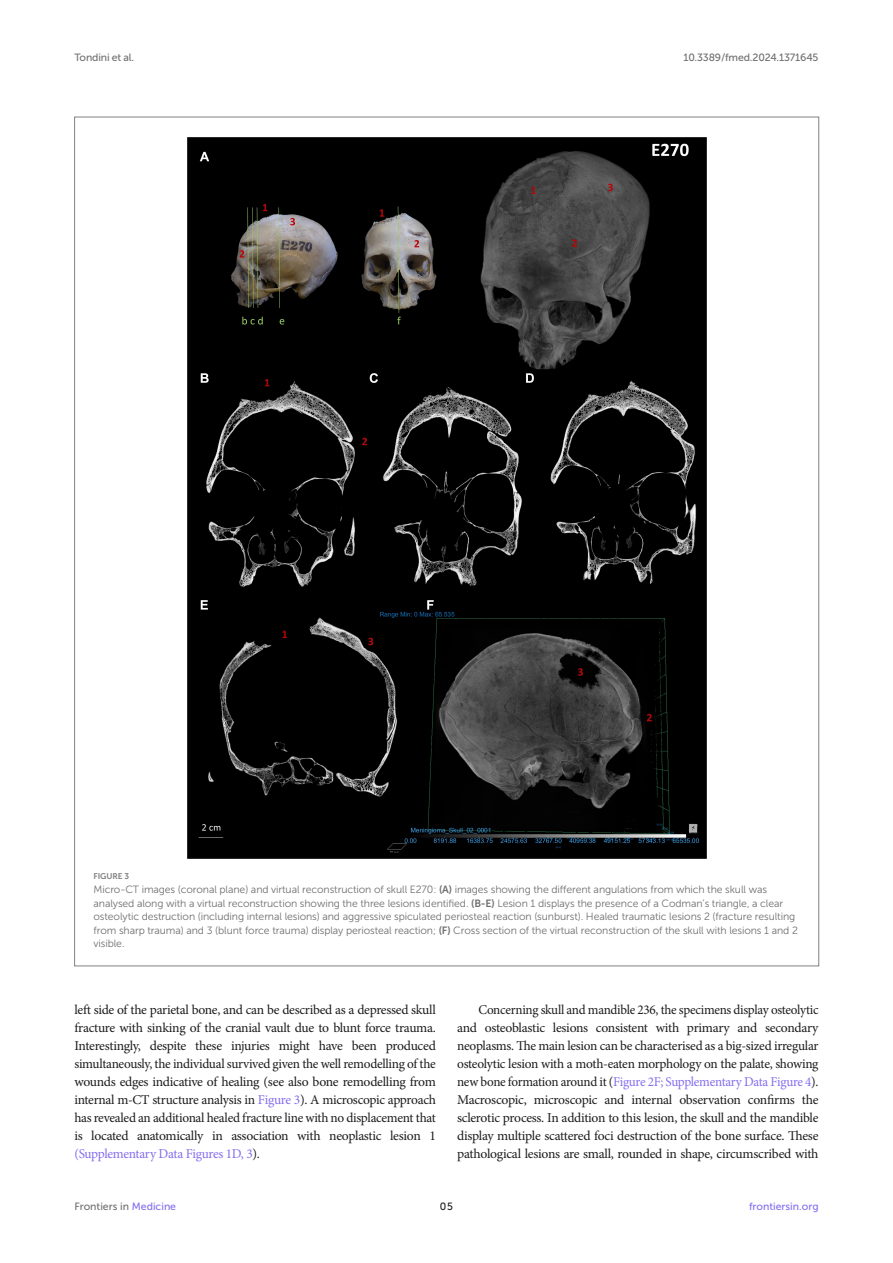
<style>
.page{position:relative;width:893px;height:1263px;background:#fff}
.page>*{position:absolute;margin:0;border:0;box-sizing:border-box;transform-origin:0 0}
.TEXT{font:13.5px/18px "Minion Pro";letter-spacing:-.02em;color:#1b1c1b;text-align:justify}
.FIG_LEG{font:10.5px/13.5px "Museo Sans 300";letter-spacing:-.01em;color:#706f70}
.t1{font:10.5px "Museo Sans 500";letter-spacing:-.015em;color:#706f70}
.t2{font:10.5px "Museo Sans 500";color:#856df0}
.t3{font:10.5px "Museo Sans 500";color:#1b1c1b}
.FIG_HD{font:8.25px "Museo Sans 700";letter-spacing:-.01em;color:#7e7f7f}
.s1{font-family:"Museo Sans 700"}
.s2{color:#856df0}
</style>
<div class="page">
<img style="left:187px;top:137px;width:520px;height:722px">
<p class="t1" style="left:74px;top:51px;width:61px">Tondini et al.</p>
<p class="t1" style="left:683px;top:51px;width:137px">10.3389/fmed.2024.1371645</p>
<p class="FIG_HD" style="left:94px;top:872px;width:37px">FIGURE 3</p>
<p class="FIG_LEG" style="left:94px;top:883px;width:706px">Micro-CT images (coronal plane) and virtual reconstruction of skull E270: <span class="s1">(A)</span> images showing the different angulations from which the skull was analysed along with a virtual reconstruction showing the three lesions identified. <span class="s1">(B-E)</span> Lesion 1 displays the presence of a Codman’s triangle, a clear osteolytic destruction (including internal lesions) and aggressive spiculated periosteal reaction (sunburst). Healed traumatic lesions 2 (fracture resulting from sharp trauma) and 3 (blunt force trauma) display periosteal reaction; <span class="s1">(F)</span> Cross section of the virtual reconstruction of the skull with lesions 1 and 2 visible.</p>
<p class="TEXT" style="left:74px;top:1001px;width:363px">left side of the parietal bone, and can be described as a depressed skull fracture with sinking of the cranial vault due to blunt force trauma.<br>Interestingly, despite these injuries might have been produced simultaneously, the individual survived given the well remodelling of the wounds edges indicative of healing (see also bone remodelling from internal m-CT structure analysis in <span class="s2">Figure 3</span>). A microscopic approach has revealed an additional healed fracture line with no displacement that is located anatomically in association with neoplastic lesion 1 <span class="s2">(Supplementary Data Figures 1D, 3</span>).</p>
<p class="TEXT" style="left:457px;top:1001px;width:363px;text-indent:21px">Concerning skull and mandible 236, the specimens display osteolytic and osteoblastic lesions consistent with primary and secondary neoplasms. The main lesion can be characterised as a big-sized irregular osteolytic lesion with a moth-eaten morphology on the palate, showing new bone formation around it (<span class="s2">Figure 2F; Supplementary Data Figure 4</span>).<br>Macroscopic, microscopic and internal observation confirms the sclerotic process. In addition to this lesion, the skull and the mandible display multiple scattered foci destruction of the bone surface. These pathological lesions are small, rounded in shape, circumscribed with</p>
<p class="t1" style="left:74px;top:1200px;width:103px">Frontiers in <span class="s2">Medicine</span></p>
<p class="t3" style="left:440px;top:1200px;width:14px">05</p>
<p class="t2" style="left:749px;top:1200px;width:71px">frontiersin.org</p>
</div>
